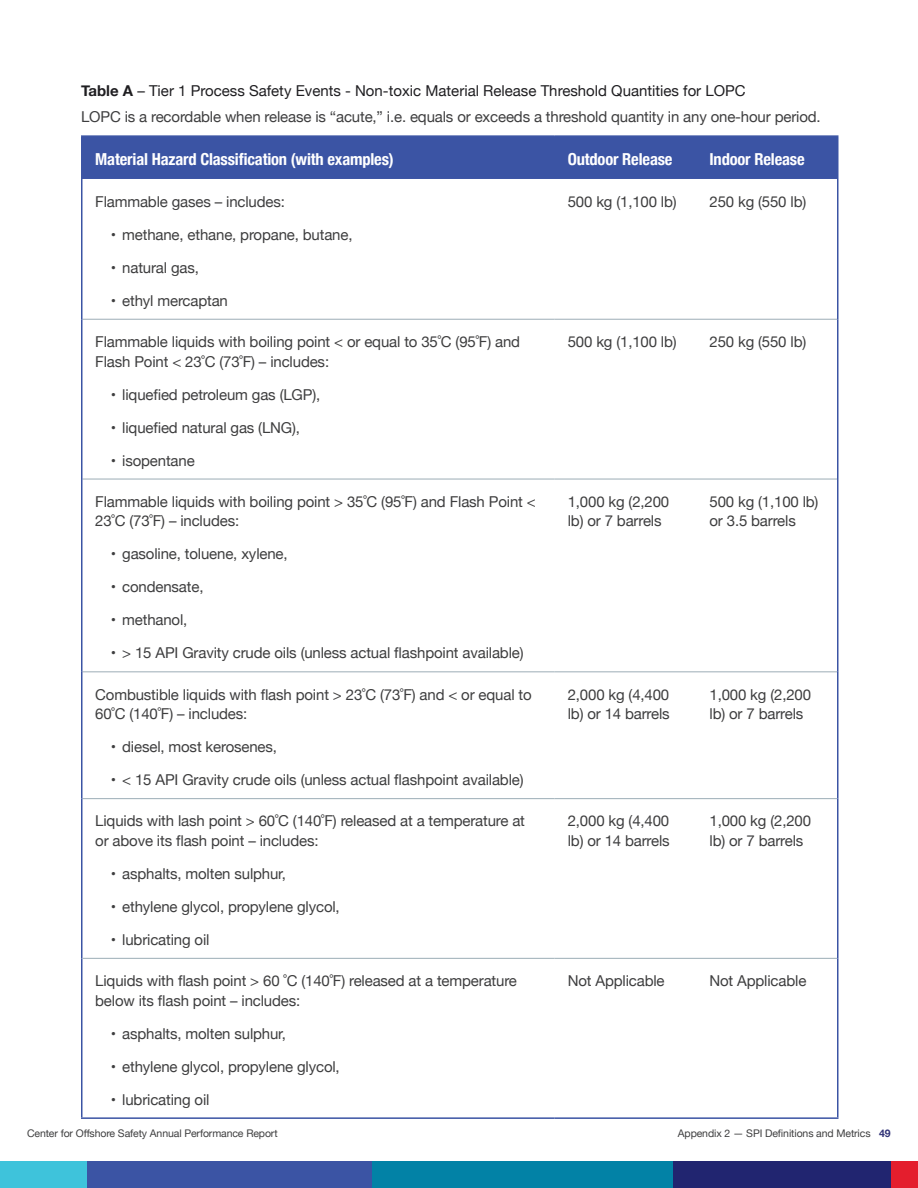
<style>
.page{position:relative;width:918px;height:1188px;background:#fff}
.page>*{position:absolute;margin:0;border:0;box-sizing:border-box;transform-origin:0 0}
.t1{font:700 condensed 16.5px "Helvetica Neue";letter-spacing:-.01em;color:#fff}
.t2{font:15px/19.5px "Helvetica Neue";letter-spacing:-.01em;color:#3e3e3f}
.t3{font:10.5px "Helvetica Neue";letter-spacing:-.01em;color:#3e3e3f}
.s1{font-weight:700;color:#1f1e21}
.s2{color:#1f1e21}
.s3{font-weight:700;color:#323478}
</style>
<div class="page">
<div style="left:0;top:1161px;width:88px;height:27px;background:#3ec3db"></div>
<div style="left:891px;top:1161px;width:27px;height:27px;background:#e41e2d"></div>
<div style="left:673px;top:1161px;width:218px;height:27px;background:#212570"></div>
<div style="left:88px;top:1161px;width:285px;height:27px;background:#3b54a4"></div>
<div style="left:373px;top:1161px;width:300px;height:27px;background:#0282a6"></div>
<div style="left:82px;top:137px;width:755px;height:42px;background:#3b54a4"></div>
<hr style="left:82px;top:319px;width:472px;height:1px;background:#a7b6be">
<hr style="left:554px;top:319px;width:142px;height:1px;background:#a7b6be">
<hr style="left:696px;top:319px;width:141px;height:1px;background:#a7b6be">
<hr style="left:82px;top:478px;width:472px;height:2px;background:#a7b6be">
<hr style="left:554px;top:478px;width:142px;height:2px;background:#a7b6be">
<hr style="left:696px;top:478px;width:141px;height:2px;background:#a7b6be">
<hr style="left:82px;top:671px;width:472px;height:1px;background:#a7b6be">
<hr style="left:554px;top:671px;width:142px;height:1px;background:#a7b6be">
<hr style="left:696px;top:671px;width:141px;height:1px;background:#a7b6be">
<hr style="left:82px;top:798px;width:472px;height:1px;background:#a7b6be">
<hr style="left:554px;top:798px;width:142px;height:1px;background:#a7b6be">
<hr style="left:696px;top:798px;width:141px;height:1px;background:#a7b6be">
<hr style="left:81px;top:135px;width:473px;height:2px;background:#3b54a4">
<hr style="left:81px;top:137px;width:1px;height:42px;background:#3b54a4">
<hr style="left:554px;top:135px;width:142px;height:2px;background:#3b54a4">
<hr style="left:696px;top:135px;width:142px;height:2px;background:#3b54a4">
<hr style="left:837px;top:137px;width:1px;height:42px;background:#3b54a4">
<hr style="left:81px;top:179px;width:1px;height:140px;background:#3b54a4">
<hr style="left:837px;top:179px;width:1px;height:140px;background:#3b54a4">
<hr style="left:81px;top:319px;width:1px;height:160px;background:#3b54a4">
<hr style="left:837px;top:319px;width:1px;height:160px;background:#3b54a4">
<hr style="left:81px;top:479px;width:1px;height:193px;background:#3b54a4">
<hr style="left:837px;top:479px;width:1px;height:193px;background:#3b54a4">
<hr style="left:81px;top:672px;width:1px;height:127px;background:#3b54a4">
<hr style="left:837px;top:672px;width:1px;height:127px;background:#3b54a4">
<hr style="left:81px;top:799px;width:1px;height:159px;background:#3b54a4">
<hr style="left:837px;top:799px;width:1px;height:159px;background:#3b54a4">
<hr style="left:81px;top:958px;width:1px;height:159px;background:#3b54a4">
<hr style="left:837px;top:958px;width:1px;height:159px;background:#3b54a4">
<hr style="left:81px;top:1117px;width:473px;height:2px;background:#3b54a4">
<hr style="left:554px;top:1117px;width:142px;height:2px;background:#3b54a4">
<hr style="left:696px;top:1117px;width:142px;height:2px;background:#3b54a4">
<hr style="left:82px;top:958px;width:472px;height:1px;background:#a7b6be">
<hr style="left:554px;top:958px;width:142px;height:1px;background:#a7b6be">
<hr style="left:696px;top:958px;width:141px;height:1px;background:#a7b6be">
<p class="t2" style="left:81px;top:78px;width:741px;line-height:26.2px"><span class="s1">Table A</span> <span class="s2">– Tier 1 Process Safety Events - Non-toxic Material Release Threshold Quantities for LOPC<br></span>LOPC is a recordable when release is “acute,” i.e. equals or exceeds a threshold quantity in any one-hour period.</p>
<p class="t1" style="left:95px;top:146px;width:300px">Material Hazard Classification (with examples)</p>
<p class="t1" style="left:568px;top:146px;width:106px">Outdoor Release</p>
<p class="t1" style="left:709px;top:146px;width:97px">Indoor Release</p>
<p class="t2" style="left:95px;top:193px;width:191px">Flammable gases – includes:</p>
<p class="t2" style="left:111px;top:226px;width:243px">• methane, ethane, propane, butane,</p>
<p class="t2" style="left:111px;top:259px;width:90px">• natural gas,</p>
<p class="t2" style="left:111px;top:292px;width:119px">• ethyl mercaptan</p>
<p class="t2" style="left:568px;top:193px;width:111px">500 kg (1,100 lb)</p>
<p class="t2" style="left:710px;top:193px;width:98px">250 kg (550 lb)</p>
<p class="t2" style="left:95px;top:333px;width:426px">Flammable liquids with boiling point &lt; or equal to 35˚C (95˚F) and<br>Flash Point &lt; 23˚C (73˚F) – includes:</p>
<p class="t2" style="left:111px;top:385px;width:211px">• liquefied petroleum gas (LGP),</p>
<p class="t2" style="left:111px;top:418px;width:191px">• liquefied natural gas (LNG),</p>
<p class="t2" style="left:111px;top:451px;width:85px">• isopentane</p>
<p class="t2" style="left:95px;top:493px;width:442px">Flammable liquids with boiling point &gt; 35˚C (95˚F) and Flash Point &lt;<br>23˚C (73˚F) – includes:</p>
<p class="t2" style="left:111px;top:545px;width:178px">• gasoline, toluene, xylene,</p>
<p class="t2" style="left:111px;top:578px;width:94px">• condensate,</p>
<p class="t2" style="left:111px;top:611px;width:78px">• methanol,</p>
<p class="t2" style="left:111px;top:644px;width:414px">• &gt; 15 API Gravity crude oils (unless actual flashpoint available)</p>
<p class="t2" style="left:95px;top:685px;width:438px">Combustible liquids with flash point &gt; 23˚C (73˚F) and &lt; or equal to<br>60˚C (140˚F) – includes:</p>
<p class="t2" style="left:111px;top:738px;width:168px">• diesel, most kerosenes,</p>
<p class="t2" style="left:111px;top:771px;width:414px">• &lt; 15 API Gravity crude oils (unless actual flashpoint available)</p>
<p class="t2" style="left:95px;top:812px;width:431px">Liquids with lash point &gt; 60˚C (140˚F) released at a temperature at or above its flash point – includes:</p>
<p class="t2" style="left:111px;top:865px;width:177px">• asphalts, molten sulphur,</p>
<p class="t2" style="left:111px;top:898px;width:230px">• ethylene glycol, propylene glycol,</p>
<p class="t2" style="left:111px;top:931px;width:100px">• lubricating oil</p>
<p class="t2" style="left:95px;top:972px;width:423px">Liquids with flash point &gt; 60 ˚C (140˚F) released at a temperature below its flash point – includes:</p>
<p class="t2" style="left:111px;top:1024px;width:177px">• asphalts, molten sulphur,</p>
<p class="t2" style="left:111px;top:1057px;width:230px">• ethylene glycol, propylene glycol,</p>
<p class="t2" style="left:111px;top:1090px;width:100px">• lubricating oil</p>
<p class="t2" style="left:568px;top:333px;width:111px">500 kg (1,100 lb)</p>
<p class="t2" style="left:710px;top:333px;width:98px">250 kg (550 lb)</p>
<p class="t2" style="left:568px;top:493px;width:103px">1,000 kg (2,200 lb) or 7 barrels</p>
<p class="t2" style="left:710px;top:493px;width:111px">500 kg (1,100 lb) or 3.5 barrels</p>
<p class="t2" style="left:568px;top:685px;width:104px">2,000 kg (4,400 lb) or 14 barrels</p>
<p class="t2" style="left:710px;top:685px;width:103px">1,000 kg (2,200 lb) or 7 barrels</p>
<p class="t2" style="left:568px;top:812px;width:104px">2,000 kg (4,400 lb) or 14 barrels</p>
<p class="t2" style="left:710px;top:812px;width:103px">1,000 kg (2,200 lb) or 7 barrels</p>
<p class="t2" style="left:568px;top:972px;width:98px">Not Applicable</p>
<p class="t2" style="left:710px;top:972px;width:98px">Not Applicable</p>
<p class="t3" style="left:27px;top:1126px;width:252px">Center for Offshore Safety Annual Performance Report</p>
<p class="t3" style="left:678px;top:1126px;width:214px">Appendix 2 — SPI Definitions and Metrics <span class="s3">49</span></p>
</div>
